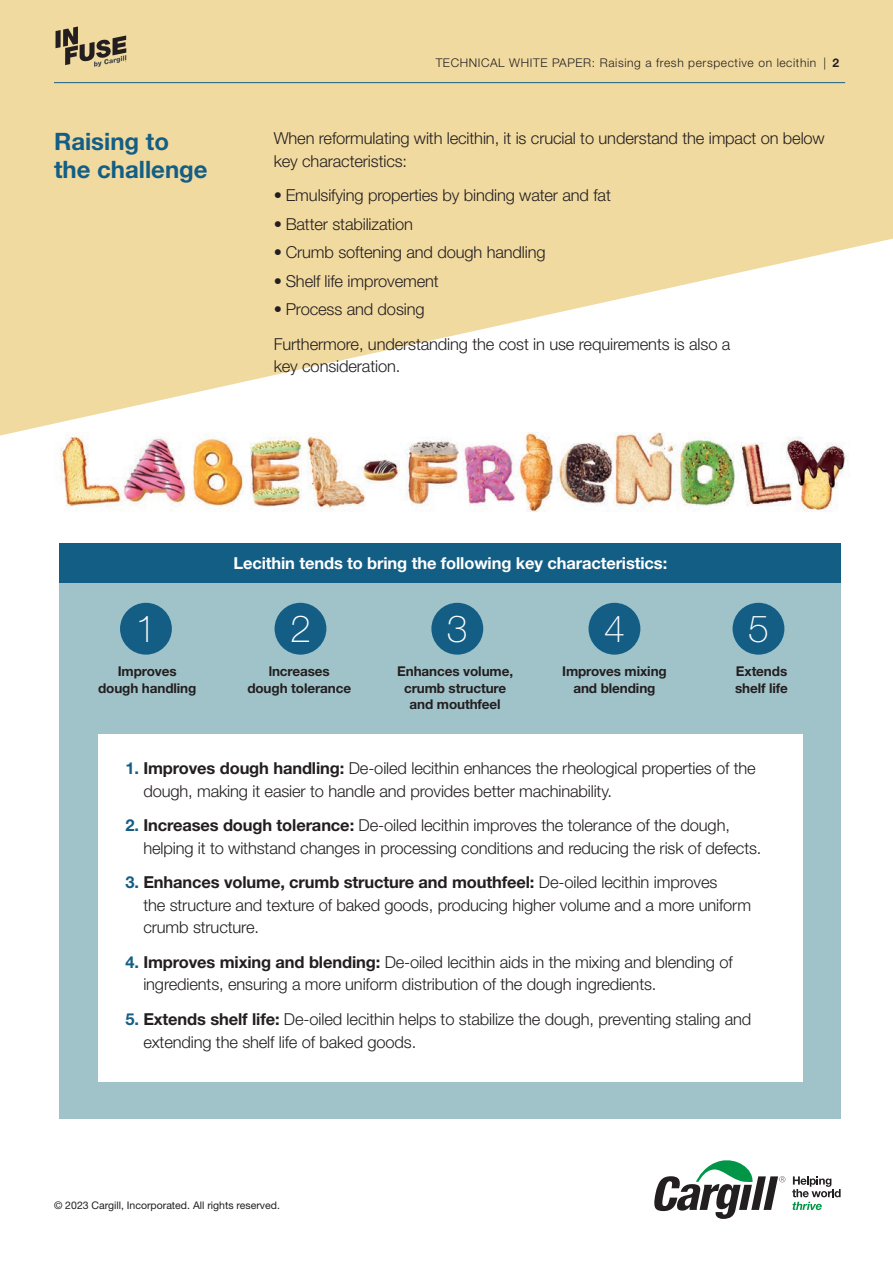
<style>
.page{position:relative;width:893px;height:1263px;background:#fff}
.page>*{position:absolute;margin:0;border:0;box-sizing:border-box;transform-origin:0 0}
.t1{font:100 37.5px "Helvetica Neue LT Std";color:#fff}
.t2{font:700 24px/28.5px "Helvetica Neue LT Std";color:#145e85}
.t3{font:300 16.5px/22.5px "Helvetica Neue LT Std";letter-spacing:-.01em;color:#231f20}
.t4{font:700 16.5px "Helvetica Neue LT Std";letter-spacing:-.01em;color:#fff}
.t5{font:700 13.5px/16.5px "Helvetica Neue LT Std";letter-spacing:-.01em;color:#231f20;text-align:center}
.t6{font:300 12px "Helvetica Neue LT Std";letter-spacing:.05em;color:#231f20}
.t7{font:10.5px "Helvetica Neue LT Std";color:#231f20}
.s1{font-weight:700}
.s2{font-weight:700;color:#145e85}
</style>
<div class="page">
<svg style="left:654px;top:1160px;width:131px;height:59px"></svg>
<svg style="left:792px;top:1176px;width:49px;height:34px"></svg>
<svg style="left:0;top:0;width:893px;height:436px;fill:#f1daa0"></svg>
<svg style="left:56px;top:27px;width:70px;height:40px;background:#a49470"></svg>
<hr style="left:54px;top:82px;width:791px;height:1px;background:#145e85">
<img style="left:55px;top:433px;width:798px;height:79px">
<div style="left:59px;top:543px;width:782px;height:576px;background:#a0c3c9"></div>
<div style="left:120px;top:603px;width:52px;height:52px;background:#145e85;border-radius:50%"></div>
<div style="left:275px;top:603px;width:51px;height:52px;background:#145e85;border-radius:50%"></div>
<div style="left:431px;top:603px;width:52px;height:52px;background:#145e85;border-radius:50%"></div>
<div style="left:588px;top:603px;width:52px;height:52px;background:#145e85;border-radius:50%"></div>
<div style="left:733px;top:603px;width:51px;height:52px;background:#145e85;border-radius:50%"></div>
<div style="left:59px;top:543px;width:782px;height:40px;background:#135e85"></div>
<div style="left:99px;top:734px;width:704px;height:348px;background:#fff"></div>
<p class="t2" style="left:54px;top:126px;width:155px">Raising to the challenge</p>
<p class="t6" style="left:436px;top:55px;width:405px">TECHNICAL WHITE PAPER: Raising a fresh perspective on lecithin | <span class="s1">2</span></p>
<p class="t3" style="left:274px;top:127px;width:553px">When reformulating with lecithin, it is crucial to understand the impact on below key characteristics:</p>
<p class="t3" style="left:274px;top:184px;width:339px">• Emulsifying properties by binding water and fat</p>
<p class="t3" style="left:274px;top:212px;width:141px">• Batter stabilization</p>
<p class="t3" style="left:274px;top:241px;width:273px">• Crumb softening and dough handling</p>
<p class="t3" style="left:274px;top:269px;width:167px">• Shelf life improvement</p>
<p class="t3" style="left:274px;top:298px;width:152px">• Process and dosing</p>
<p class="t3" style="left:274px;top:332px;width:458px">Furthermore, understanding the cost in use requirements is also a key consideration.</p>
<p class="t4" style="left:233px;top:552px;width:435px">Lecithin tends to bring the following key characteristics:</p>
<p class="t1" style="left:136px;top:607px;width:22px">1</p>
<p class="t1" style="left:290px;top:607px;width:22px">2</p>
<p class="t1" style="left:447px;top:607px;width:22px">3</p>
<p class="t1" style="left:604px;top:607px;width:22px">4</p>
<p class="t1" style="left:748px;top:607px;width:22px">5</p>
<p class="t5" style="left:98px;top:663px;width:100px">Improves dough handling</p>
<p class="t5" style="left:247px;top:663px;width:105px">lncreases dough tolerance</p>
<p class="t5" style="left:397px;top:663px;width:117px">Enhances volume, crumb structure and mouthfeel</p>
<p class="t5" style="left:562px;top:663px;width:106px">Improves mixing and blending</p>
<p class="t5" style="left:735px;top:663px;width:54px;text-align:left">Extends shelf life</p>
<p class="t3" style="left:143px;top:757px;width:614px;text-indent:-18px"><span class="s2">1.</span> <span class="s1">Improves dough handling:</span> De-oiled lecithin enhances the rheological properties of the dough, making it easier to handle and provides better machinability.</p>
<p class="t3" style="left:143px;top:814px;width:620px;text-indent:-18px"><span class="s2">2.</span> <span class="s1">Increases dough tolerance:</span> De-oiled lecithin improves the tolerance of the dough, helping it to withstand changes in processing conditions and reducing the risk of defects.</p>
<p class="t3" style="left:143px;top:871px;width:609px;text-indent:-18px"><span class="s2">3.</span> <span class="s1">Enhances volume, crumb structure and mouthfeel:</span> De-oiled lecithin improves<br>the structure and texture of baked goods, producing higher volume and a more uniform crumb structure.</p>
<p class="t3" style="left:143px;top:950px;width:591px;text-indent:-18px"><span class="s2">4.</span> <span class="s1">Improves mixing and blending:</span> De-oiled lecithin aids in the mixing and blending of ingredients, ensuring a more uniform distribution of the dough ingredients.</p>
<p class="t3" style="left:143px;top:1007px;width:609px;text-indent:-18px"><span class="s2">5.</span> <span class="s1">Extends shelf life:</span> De-oiled lecithin helps to stabilize the dough, preventing staling and extending the shelf life of baked goods.</p>
<p class="t7" style="left:54px;top:1199px;width:227px">© 2023 Cargill, Incorporated. All rights reserved.</p>
</div>
